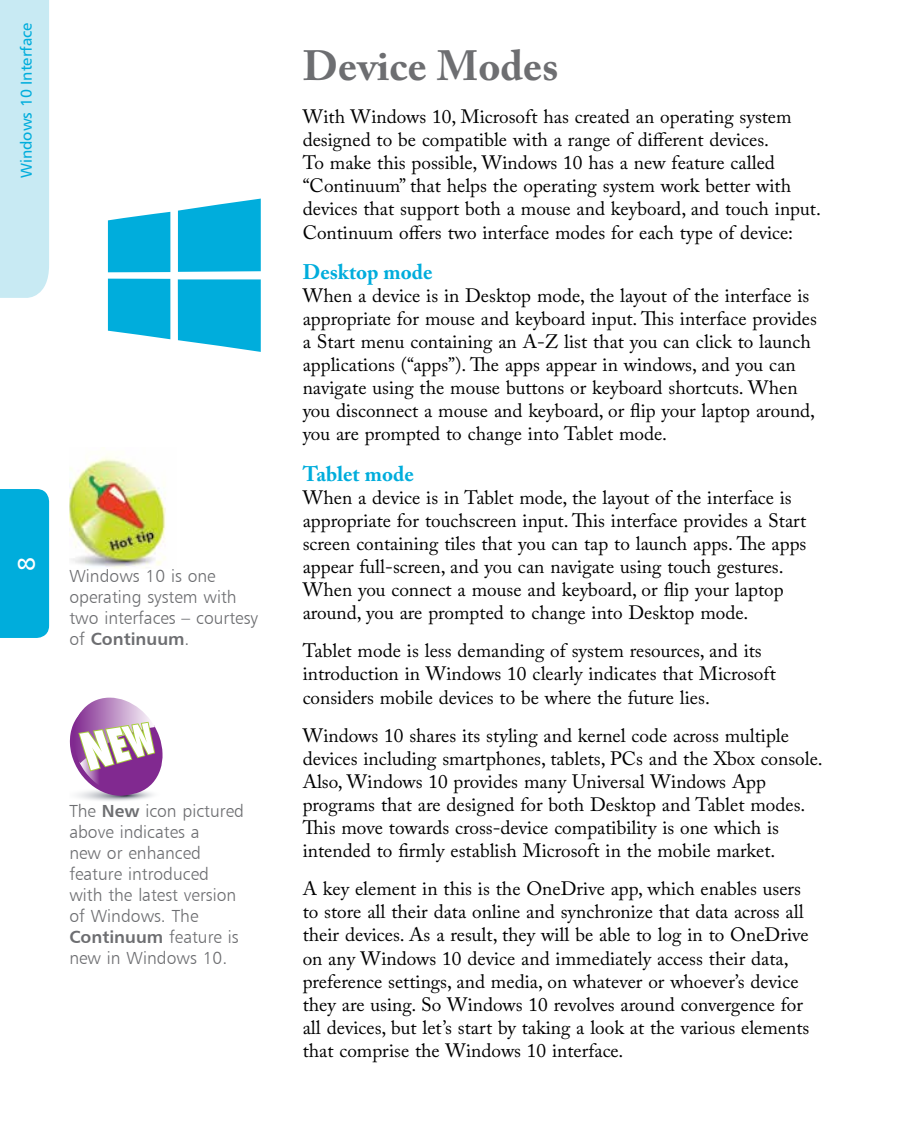
<style>
.page{position:relative;width:923px;height:1127px;background:#fff}
.page>*{position:absolute;margin:0;border:0;box-sizing:border-box;transform-origin:0 0}
.t1{font:700 42px "Adobe Caslon Pro";color:#6d6e71}
.t2{font:24.5px "Humanist 777 BT Roman B";color:#fff}
.t3{font:700 21px "Adobe Caslon Pro";color:#00addc}
.t4{font:19.25px/23.1px "Adobe Caslon Pro";color:#000}
.t5{font:17.5px/21px "Humanist 777 BT Light B";color:#6d6e71}
.t6{font:17.5px "Humanist 777 BT Bold B";color:#6d6e71}
.t7{font:15.75px "Humanist 777 BT Roman B";color:#00addc}
.s1{font-family:"Humanist 777 BT Light B"}
.s2{font-family:"Humanist 777 BT Bold B"}
</style>
<div class="page">
<div style="left:0;top:489px;width:49px;height:148px;background:#00addc"></div>
<div style="left:0;top:0;width:49px;height:298px;background:#c8eaf3"></div>
<img style="left:69px;top:456px;width:97px;height:112px">
<svg style="left:178px;top:198px;width:83px;height:74px;background:#18b4df"></svg>
<svg style="left:108px;top:212px;width:62px;height:60px;background:#10b2de"></svg>
<svg style="left:108px;top:278px;width:62px;height:61px;background:#14b3de"></svg>
<svg style="left:178px;top:279px;width:83px;height:73px;background:#17b4df"></svg>
<svg style="left:69px;top:697px;width:94px;height:104px"></svg>
<p class="t7" style="left:17px;top:178px;width:157px;rotate:-90deg">Windows 10 Interface</p>
<p class="t2" style="left:12px;top:570px;width:16px;rotate:-90deg">8</p>
<p class="t5" style="left:69px;top:564px;width:190px">Windows 10 is one operating system with two interfaces – courtesy</p>
<p class="t6" style="left:69px;top:627px;width:122px"><span class="s1">of</span> Continuum<span class="s1">.</span></p>
<p class="t5" style="left:69px;top:800px;width:176px">The <span class="s2">New</span> icon pictured above indicates a<br>new or enhanced feature introduced with the latest version of Windows. The</p>
<p class="t6" style="left:69px;top:925px;width:171px">Continuum <span class="s1">feature is</span></p>
<p class="t5" style="left:69px;top:947px;width:159px">new in Windows 10.</p>
<h1 class="t1" style="left:303px;top:41px;width:257px">Device Modes</h1>
<p class="t4" style="left:303px;top:105px;width:520px">With Windows 10, Microsoft has created an operating system designed to be compatible with a range of different devices.<br>To make this possible, Windows 10 has a new feature called “Continuum” that helps the operating system work better with devices that support both a mouse and keyboard, and touch input.<br>Continuum offers two interface modes for each type of device:</p>
<p class="t3" style="left:303px;top:259px;width:131px">Desktop mode</p>
<p class="t4" style="left:303px;top:283px;width:516px">When a device is in Desktop mode, the layout of the interface is appropriate for mouse and keyboard input. This interface provides a Start menu containing an A-Z list that you can click to launch applications (“apps”). The apps appear in windows, and you can navigate using the mouse buttons or keyboard shortcuts. When you disconnect a mouse and keyboard, or flip your laptop around, you are prompted to change into Tablet mode.</p>
<p class="t3" style="left:303px;top:461px;width:113px">Tablet mode</p>
<p class="t4" style="left:303px;top:485px;width:505px">When a device is in Tablet mode, the layout of the interface is appropriate for touchscreen input. This interface provides a Start screen containing tiles that you can tap to launch apps. The apps appear full-screen, and you can navigate using touch gestures.<br>When you connect a mouse and keyboard, or flip your laptop around, you are prompted to change into Desktop mode.</p>
<p class="t4" style="left:303px;top:639px;width:475px">Tablet mode is less demanding of system resources, and its introduction in Windows 10 clearly indicates that Microsoft considers mobile devices to be where the future lies.</p>
<p class="t4" style="left:303px;top:723px;width:521px">Windows 10 shares its styling and kernel code across multiple devices including smartphones, tablets, PCs and the Xbox console.<br>Also, Windows 10 provides many Universal Windows App programs that are designed for both Desktop and Tablet modes.<br>This move towards cross-device compatibility is one which is intended to firmly establish Microsoft in the mobile market.</p>
<p class="t4" style="left:303px;top:876px;width:508px">A key element in this is the OneDrive app, which enables users to store all their data online and synchronize that data across all their devices. As a result, they will be able to log in to OneDrive on any Windows 10 device and immediately access their data, preference settings, and media, on whatever or whoever’s device they are using. So Windows 10 revolves around convergence for all devices, but let’s start by taking a look at the various elements that comprise the Windows 10 interface.</p>
</div>
